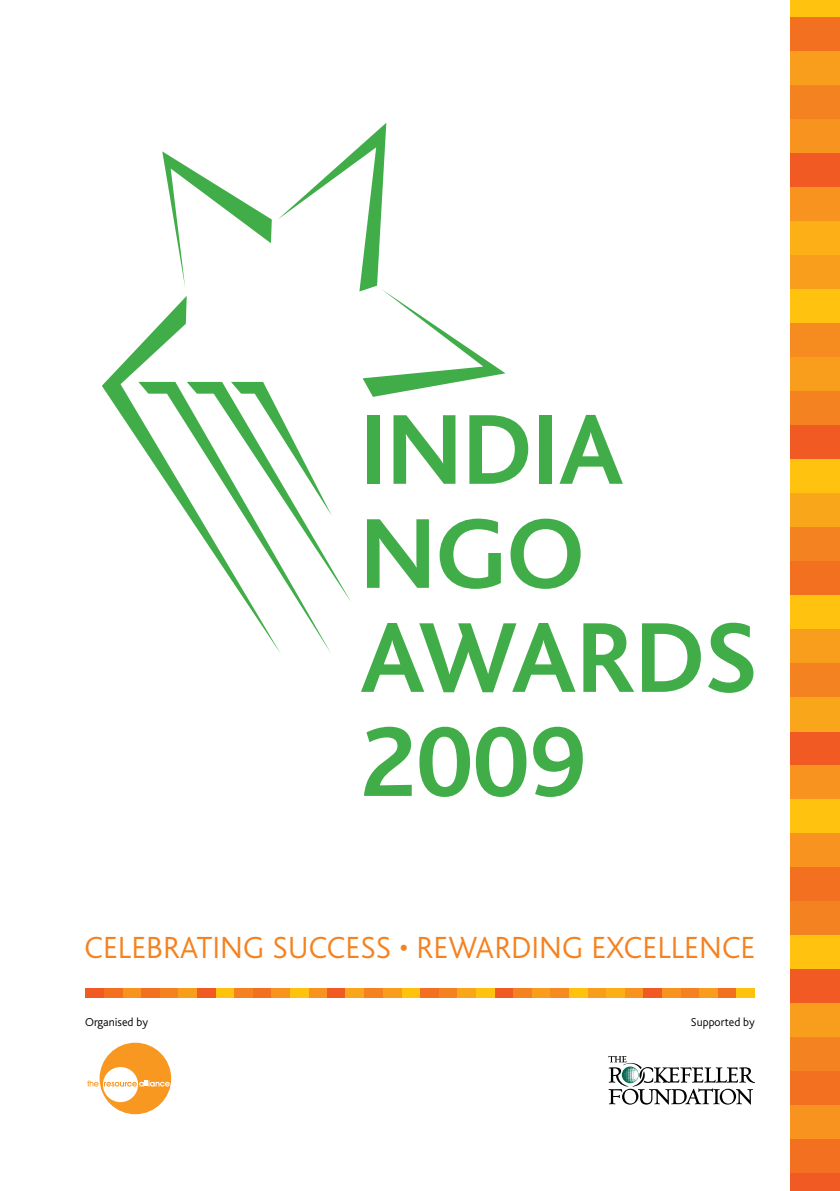
<style>
.page{position:relative;width:840px;height:1191px;background:#fff}
.page>*{position:absolute;margin:0;border:0;box-sizing:border-box;transform-origin:0 0}
.t1{font:700 104px/104px "Bliss";color:#41ad49}
.t2{font:300 32px "Bliss";color:#f58220}
.t3{font:300 12px "Bliss";color:#000}
</style>
<div class="page">
<div style="left:789px;top:0;width:50px;height:17px;background:#ffc20e"></div>
<div style="left:789px;top:17px;width:50px;height:34px;background:#f37021"></div>
<div style="left:789px;top:51px;width:50px;height:34px;background:#f99d1c"></div>
<div style="left:789px;top:85px;width:50px;height:34px;background:#f58220"></div>
<div style="left:789px;top:731px;width:50px;height:34px;background:#f15a22"></div>
<div style="left:789px;top:119px;width:50px;height:34px;background:#f7931e"></div>
<div style="left:789px;top:765px;width:50px;height:34px;background:#f7931e"></div>
<div style="left:789px;top:153px;width:50px;height:34px;background:#f15a22"></div>
<div style="left:789px;top:799px;width:50px;height:34px;background:#ffc20e"></div>
<div style="left:789px;top:187px;width:50px;height:34px;background:#f7931e"></div>
<div style="left:789px;top:833px;width:50px;height:34px;background:#f7931e"></div>
<div style="left:789px;top:221px;width:50px;height:34px;background:#fcaf17"></div>
<div style="left:789px;top:867px;width:50px;height:34px;background:#f37021"></div>
<div style="left:789px;top:255px;width:50px;height:34px;background:#f99d1c"></div>
<div style="left:789px;top:901px;width:50px;height:34px;background:#f58220"></div>
<div style="left:789px;top:289px;width:50px;height:34px;background:#ffc20e"></div>
<div style="left:789px;top:935px;width:50px;height:34px;background:#ffc20e"></div>
<div style="left:789px;top:323px;width:50px;height:34px;background:#f68b1f"></div>
<div style="left:789px;top:969px;width:50px;height:34px;background:#f15a22"></div>
<div style="left:789px;top:357px;width:50px;height:34px;background:#f99d1c"></div>
<div style="left:789px;top:1003px;width:50px;height:34px;background:#f99d1c"></div>
<div style="left:789px;top:391px;width:50px;height:34px;background:#f58220"></div>
<div style="left:789px;top:1037px;width:50px;height:34px;background:#f58220"></div>
<div style="left:789px;top:425px;width:50px;height:34px;background:#f15a22"></div>
<div style="left:789px;top:1071px;width:50px;height:35px;background:#f37021"></div>
<div style="left:789px;top:459px;width:50px;height:34px;background:#ffc20e"></div>
<div style="left:789px;top:1106px;width:50px;height:34px;background:#f7931e"></div>
<div style="left:789px;top:493px;width:50px;height:34px;background:#faa61a"></div>
<div style="left:789px;top:1140px;width:50px;height:34px;background:#f37021"></div>
<div style="left:789px;top:527px;width:50px;height:34px;background:#f58220"></div>
<div style="left:789px;top:1174px;width:50px;height:17px;background:#f15a22"></div>
<div style="left:789px;top:561px;width:50px;height:34px;background:#f37021"></div>
<div style="left:789px;top:595px;width:50px;height:34px;background:#ffc20e"></div>
<div style="left:789px;top:629px;width:50px;height:34px;background:#f99d1c"></div>
<div style="left:789px;top:663px;width:50px;height:34px;background:#f58220"></div>
<div style="left:789px;top:697px;width:50px;height:34px;background:#faa61a"></div>
<div style="left:735px;top:987px;width:19px;height:10px;background:#ffc20e"></div>
<div style="left:717px;top:987px;width:18px;height:10px;background:#f37021"></div>
<div style="left:698px;top:987px;width:19px;height:10px;background:#f99d1c"></div>
<div style="left:680px;top:987px;width:18px;height:10px;background:#f58220"></div>
<div style="left:327px;top:987px;width:18px;height:10px;background:#f15a22"></div>
<div style="left:661px;top:987px;width:19px;height:10px;background:#f7931e"></div>
<div style="left:308px;top:987px;width:19px;height:10px;background:#f7931e"></div>
<div style="left:643px;top:987px;width:18px;height:10px;background:#f15a22"></div>
<div style="left:289px;top:987px;width:19px;height:10px;background:#ffc20e"></div>
<div style="left:624px;top:987px;width:19px;height:10px;background:#f7931e"></div>
<div style="left:271px;top:987px;width:18px;height:10px;background:#f7931e"></div>
<div style="left:605px;top:987px;width:19px;height:10px;background:#fcaf17"></div>
<div style="left:252px;top:987px;width:19px;height:10px;background:#f37021"></div>
<div style="left:587px;top:987px;width:18px;height:10px;background:#f99d1c"></div>
<div style="left:234px;top:987px;width:18px;height:10px;background:#f58220"></div>
<div style="left:568px;top:987px;width:19px;height:10px;background:#ffc20e"></div>
<div style="left:215px;top:987px;width:19px;height:10px;background:#ffc20e"></div>
<div style="left:550px;top:987px;width:18px;height:10px;background:#f68b1f"></div>
<div style="left:197px;top:987px;width:18px;height:10px;background:#f15a22"></div>
<div style="left:531px;top:987px;width:19px;height:10px;background:#f99d1c"></div>
<div style="left:178px;top:987px;width:19px;height:10px;background:#f99d1c"></div>
<div style="left:512px;top:987px;width:19px;height:10px;background:#f58220"></div>
<div style="left:159px;top:987px;width:19px;height:10px;background:#f58220"></div>
<div style="left:494px;top:987px;width:18px;height:10px;background:#f15a22"></div>
<div style="left:141px;top:987px;width:18px;height:10px;background:#f37021"></div>
<div style="left:475px;top:987px;width:19px;height:10px;background:#ffc20e"></div>
<div style="left:122px;top:987px;width:19px;height:10px;background:#f7931e"></div>
<div style="left:457px;top:987px;width:18px;height:10px;background:#faa61a"></div>
<div style="left:104px;top:987px;width:18px;height:10px;background:#f37021"></div>
<div style="left:438px;top:987px;width:19px;height:10px;background:#f58220"></div>
<div style="left:85px;top:987px;width:19px;height:10px;background:#f15a22"></div>
<div style="left:420px;top:987px;width:18px;height:10px;background:#f37021"></div>
<div style="left:401px;top:987px;width:19px;height:10px;background:#ffc20e"></div>
<div style="left:382px;top:987px;width:19px;height:10px;background:#f99d1c"></div>
<div style="left:364px;top:987px;width:18px;height:10px;background:#f58220"></div>
<div style="left:345px;top:987px;width:19px;height:10px;background:#faa61a"></div>
<svg style="left:87px;top:1042px;width:84px;height:72px"></svg>
<svg style="left:608px;top:1055px;width:146px;height:49px"></svg>
<svg style="left:102px;top:322px;width:178px;height:331px"></svg>
<svg style="left:162px;top:123px;width:343px;height:479px"></svg>
<h1 class="t1" style="left:360px;top:400px;width:398px">INDIA<br>NGO<br>AWARDS<br>2009</h1>
<p class="t2" style="left:84px;top:931px;width:672px">CELEBRATING SUCCESS • REWARDING EXCELLENCE</p>
<p class="t3" style="left:85px;top:1016px;width:64px">ORGANISED BY</p>
<p class="t3" style="left:690px;top:1016px;width:65px">SUPPORTED BY</p>
</div>
